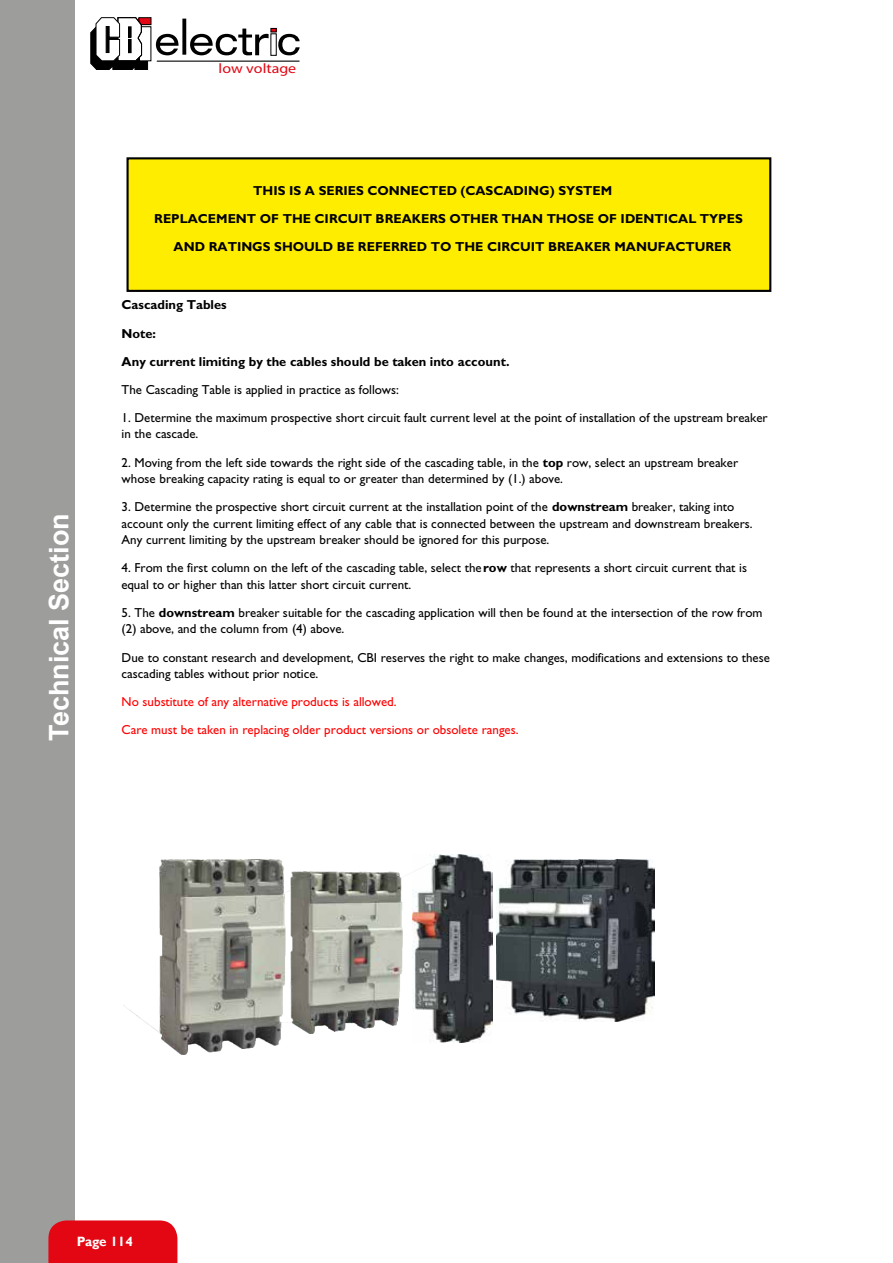
<style>
.page{position:relative;width:893px;height:1263px;background:#fff}
.page>*{position:absolute;margin:0;border:0;box-sizing:border-box;transform-origin:0 0}
.t1{font:700 27px "Arial";color:#fff}
.t2{font:13.8px "Helvetica Neue";color:#e30613;scale:1.16 1}
.t3{font:700 13.5px "Gill Sans";letter-spacing:-.015em;color:#fff}
.t4{font:13.05px/16.4px "Gill Sans";color:#000}
.t5{font:700 13.05px/28.2px "Gill Sans";color:#000}
.t6{font:13.05px/28px "Gill Sans";color:#f00}
.s1{font-weight:700}
</style>
<div class="page">
<div style="left:0;top:0;width:75px;height:1263px;background:#9d9d9c"></div>
<div style="left:48px;top:1220px;width:129px;height:43px;background:#e30613"></div>
<hr style="left:157px;top:61px;width:142px;height:1px;background:#000">
<div style="left:139px;top:18px;width:12px;height:7px;background:#e30613"></div>
<div style="left:139px;top:17px;width:12px;height:8px;border:1px solid #000"></div>
<svg style="left:91px;top:17px;width:57px;height:53px"></svg>
<div style="left:271px;top:34px;width:5px;height:22px;border:1px solid #000"></div>
<svg style="left:156px;top:19px;width:144px;height:36px"></svg>
<div style="left:128px;top:158px;width:642px;height:133px;background:#ffed00"></div>
<div style="left:126px;top:157px;width:645px;height:135px;border:2px solid #000"></div>
<img style="left:497px;top:860px;width:157px;height:162px">
<img style="left:430px;top:854px;width:62px;height:188px">
<img style="left:124px;top:860px;width:158px;height:194px">
<img style="left:258px;top:864px;width:173px;height:170px">
<h1 class="t1" style="left:40px;top:741px;width:229px;rotate:-90deg">Technical Section</h1>
<p class="t2" style="left:219px;top:59px;width:68px">low voltage</p>
<p class="t5" style="left:253px;top:177px;width:360px">THIS IS A SERIES CONNECTED (CASCADING) SYSTEM</p>
<p class="t5" style="left:154px;top:205px;width:590px">REPLACEMENT OF THE CIRCUIT BREAKERS OTHER THAN THOSE OF IDENTICAL TYPES</p>
<p class="t5" style="left:174px;top:233px;width:559px">AND RATINGS SHOULD BE REFERRED TO THE CIRCUIT BREAKER MANUFACTURER</p>
<p class="t5" style="left:122px;top:291px;width:389px">Cascading Tables<br>Note:<br>Any current limiting by the cables should be taken into account.</p>
<p class="t4" style="left:122px;top:381px;width:279px">The Cascading Table is applied in practice as follows:</p>
<p class="t4" style="left:122px;top:409px;width:648px">1. Determine the maximum prospective short circuit fault current level at the point of installation of the upstream breaker in the cascade.</p>
<p class="t4" style="left:122px;top:454px;width:618px">2. Moving from the left side towards the right side of the cascading table, in the <span class="s1">top</span> row, select an upstream breaker whose breaking capacity rating is equal to or greater than determined by (1.) above.</p>
<p class="t4" style="left:122px;top:499px;width:633px">3. Determine the prospective short circuit current at the installation point of the <span class="s1">downstream</span> breaker, taking into account only the current limiting effect of any cable that is connected between the upstream and downstream breakers.<br>Any current limiting by the upstream breaker should be ignored for this purpose.</p>
<p class="t4" style="left:121px;top:560px;width:627px">4. From the first column on the left of the cascading table, select the <span class="s1">row</span> that represents a short circuit current that is equal to or higher than this latter short circuit current.</p>
<p class="t4" style="left:122px;top:604px;width:642px">5. The <span class="s1">downstream</span> breaker suitable for the cascading application will then be found at the intersection of the row from (2) above, and the column from (4) above.</p>
<p class="t4" style="left:122px;top:649px;width:650px">Due to constant research and development, CBI reserves the right to make changes, modifications and extensions to these cascading tables without prior notice.</p>
<p class="t6" style="left:122px;top:687px;width:399px">No substitute of any alternative products is allowed.<br>Care must be taken in replacing older product versions or obsolete ranges.</p>
<p class="t3" style="left:77px;top:1233px;width:58px">Page 114</p>
</div>
